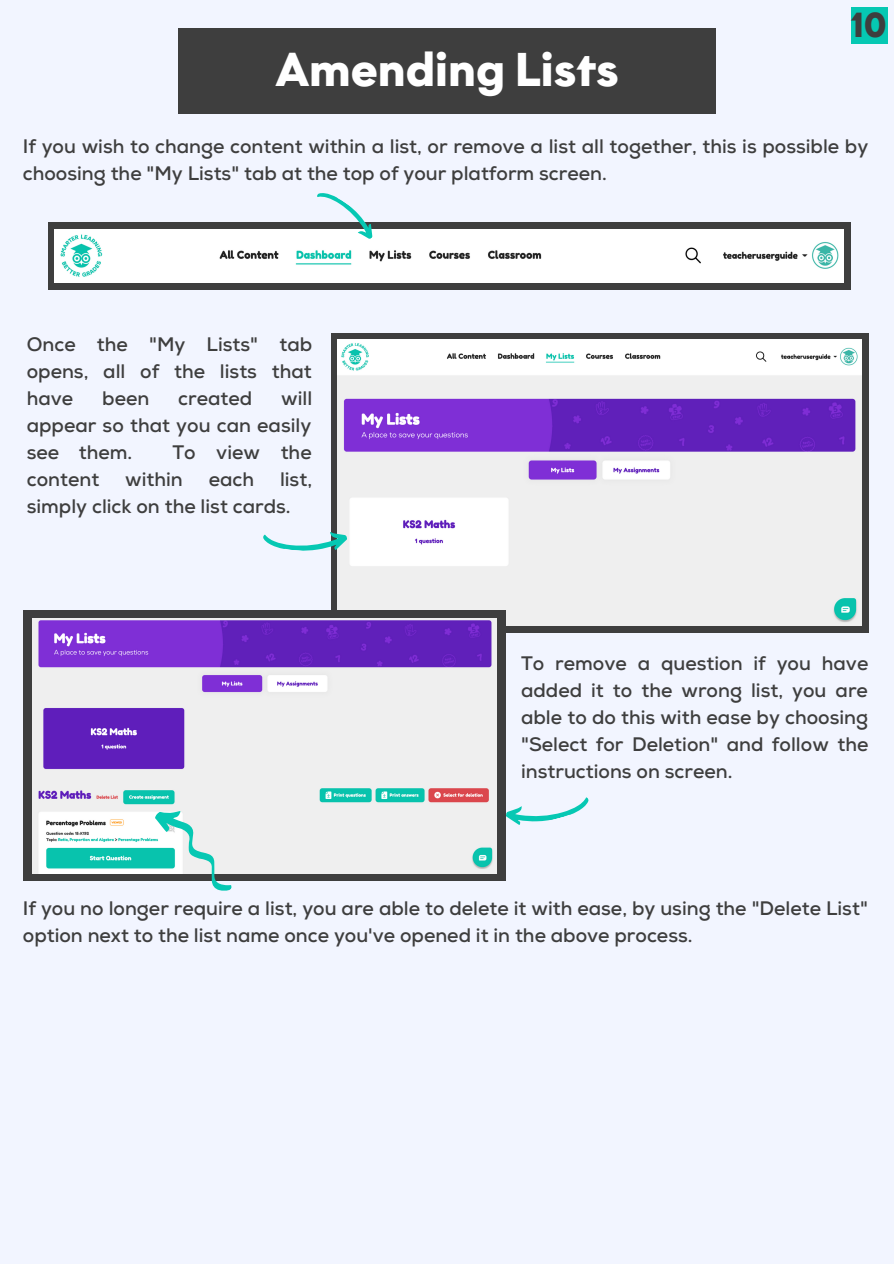
<style>
.page{position:relative;width:894px;height:1264px;background:#fff}
.page>*{position:absolute;margin:0;border:0;box-sizing:border-box;transform-origin:0 0}
.t1{font:700 47.25px "Graphit";color:#fff}
.t2{font:700 34.65px "Graphit";color:#3e3e3e}
.t3{font:700 19.5px/27px "Nexa";color:#3e3e3e}
</style>
<div class="page">
<div style="left:0;top:0;width:893px;height:1263px;background:#f2f5ff"></div>
<div style="left:850px;top:8px;width:36px;height:36px;background:#06c8b3"></div>
<div style="left:178px;top:28px;width:537px;height:86px;background:#3e3e3e"></div>
<div style="left:48px;top:222px;width:802px;height:67px;background:#3e3e3e"></div>
<img style="left:54px;top:229px;width:789px;height:53px">
<svg style="left:312px;top:193px;width:68px;height:48px"></svg>
<div style="left:331px;top:333px;width:537px;height:299px;background:#3e3e3e"></div>
<img style="left:337px;top:340px;width:523px;height:286px">
<div style="left:23px;top:610px;width:482px;height:271px;background:#3e3e3e"></div>
<img style="left:32px;top:618px;width:464px;height:255px">
<svg style="left:263px;top:526px;width:85px;height:28px"></svg>
<svg style="left:505px;top:789px;width:84px;height:42px"></svg>
<svg style="left:152px;top:800px;width:89px;height:91px"></svg>
<p class="t1" style="left:275px;top:41px;width:345px">Amending Lists</p>
<p class="t2" style="left:850px;top:4px;width:38px">10</p>
<p class="t3" style="left:23px;top:134px;width:846px">If you wish to change content within a list, or remove a list all together, this is possible by choosing the "My Lists" tab at the top of your platform screen.</p>
<p class="t3" style="left:27px;top:331px;width:287px;text-align:justify">Once the "My Lists" tab opens, all of the lists that have</p>
<p class="t3" style="left:27px;top:385px;width:287px;text-align:justify;text-indent:254px">will appear so that you can easily see them.</p>
<p class="t3" style="left:102px;top:385px;width:49px">been</p>
<p class="t3" style="left:178px;top:385px;width:75px">created</p>
<p class="t3" style="left:172px;top:439px;width:141px">To view the</p>
<p class="t3" style="left:27px;top:466px;width:287px;text-indent:253px">list, simply click on the list cards.</p>
<p class="t3" style="left:27px;top:466px;width:74px">content</p>
<p class="t3" style="left:125px;top:466px;width:59px">within</p>
<p class="t3" style="left:209px;top:466px;width:47px">each</p>
<p class="t3" style="left:521px;top:650px;width:349px;text-align:justify">To remove a question if you have added it to the wrong list, you are able to do this with ease by choosing "Select for Deletion" and follow the instructions on screen.</p>
<p class="t3" style="left:23px;top:895px;width:846px">If you no longer require a list, you are able to delete it with ease, by using the "Delete List" option next to the list name once you've opened it in the above process.</p>
</div>
